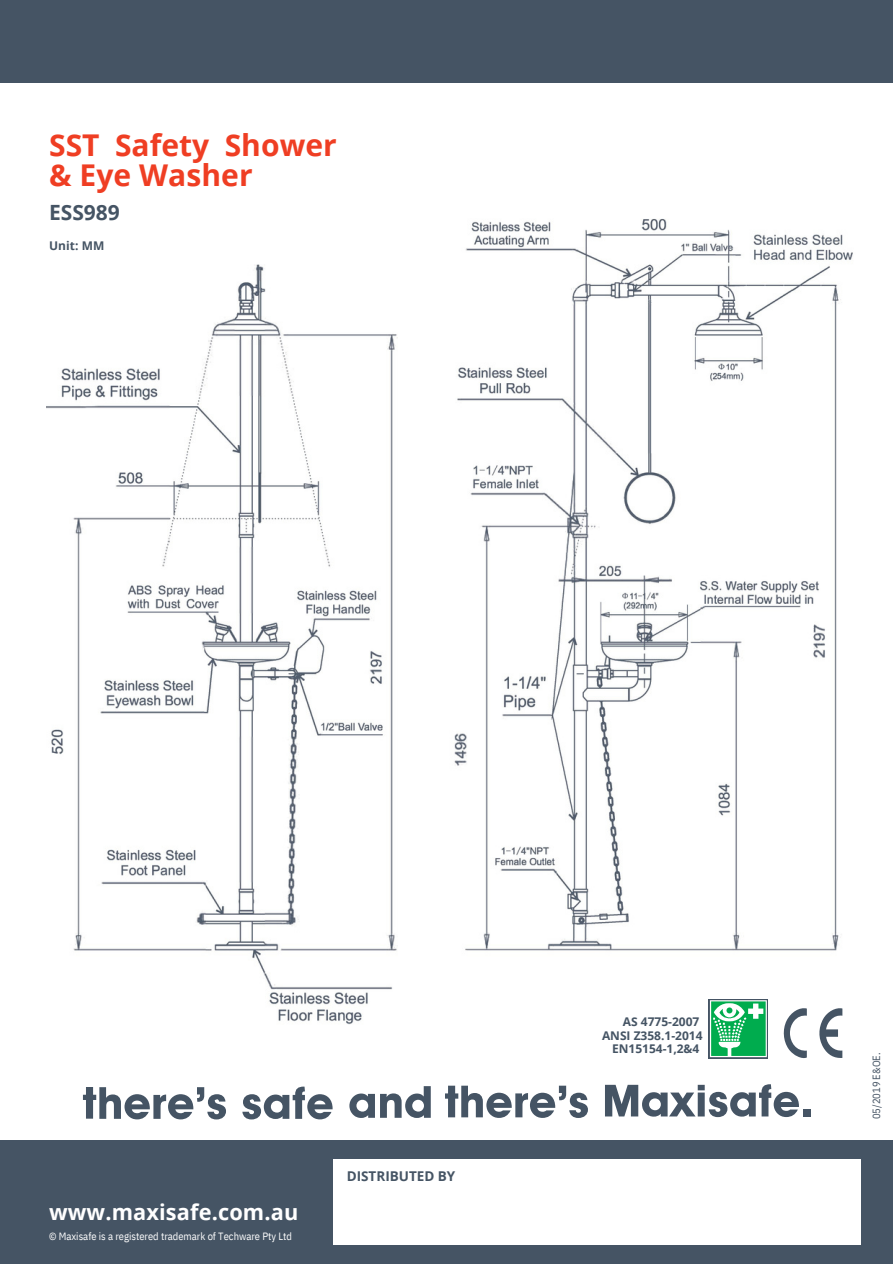
<style>
.page{position:relative;width:893px;height:1264px;background:#fff}
.page>*{position:absolute;margin:0;border:0;box-sizing:border-box;transform-origin:0 0}
.t1{font:700 30px/29.2px "Open Sans";letter-spacing:.005em;color:#ef3e23}
.t2{font:700 21.75px "Open Sans";letter-spacing:.005em;color:#fff}
.t3{font:700 21px "Open Sans";color:#455464}
.t4{font:700 13.5px "Open Sans";color:#455464}
.t5{font:700 12px/13.5px "Open Sans";color:#455464;text-align:right}
.t6{font:10.5px "IBM Plex Sans Cond";color:#fff}
.t7{font:10.5px "IBM Plex Sans Cond";color:#455464}
</style>
<div class="page">
<img style="left:47px;top:218px;width:806px;height:806px">
<svg style="left:83px;top:1087px;width:143px;height:32px"></svg>
<svg style="left:242px;top:1086px;width:90px;height:33px"></svg>
<svg style="left:349px;top:1086px;width:82px;height:31px"></svg>
<svg style="left:445px;top:1085px;width:143px;height:32px"></svg>
<div style="left:708px;top:999px;width:60px;height:59px;background:#e9eaec"></div>
<svg style="left:709px;top:1000px;width:57px;height:57px;background:#4fc384"></svg>
<div style="left:0;top:0;width:892px;height:82px;background:#455464"></div>
<div style="left:0;top:1140px;width:892px;height:123px;background:#455464"></div>
<div style="left:333px;top:1159px;width:527px;height:85px;background:#fff"></div>
<svg style="left:605px;top:1084px;width:193px;height:33px"></svg>
<div style="left:803px;top:1109px;width:7px;height:7px;background:#455464"></div>
<svg style="left:818px;top:1006px;width:24px;height:52px"></svg>
<svg style="left:782px;top:1006px;width:24px;height:53px"></svg>
<h5 class="t1" style="left:49px;top:130px;width:289px">SST Safety Shower &amp; Eye Washer</h5>
<p class="t3" style="left:49px;top:197px;width:72px">ESS989</p>
<h4 class="t5" style="left:49px;top:239px;width:57px">Unit: MM</h4>
<h3 class="t2" style="left:49px;top:1197px;width:251px">www.maxisafe.com.au</h3>
<p class="t6" style="left:49px;top:1228px;width:244px">© Maxisafe is a registered trademark of Techware Pty Ltd</p>
<h2 class="t4" style="left:347px;top:1166px;width:110px">DISTRIBUTED BY</h2>
<h6 class="t5" style="left:602px;top:1014px;width:102px">AS 4775-2007<br>ANSI Z358.1-2014<br>EN15154-1,2&amp;4</h6>
<p class="t7" style="left:869px;top:1119px;width:68px;rotate:-90deg">05/2019 E&amp;OE.</p>
</div>
